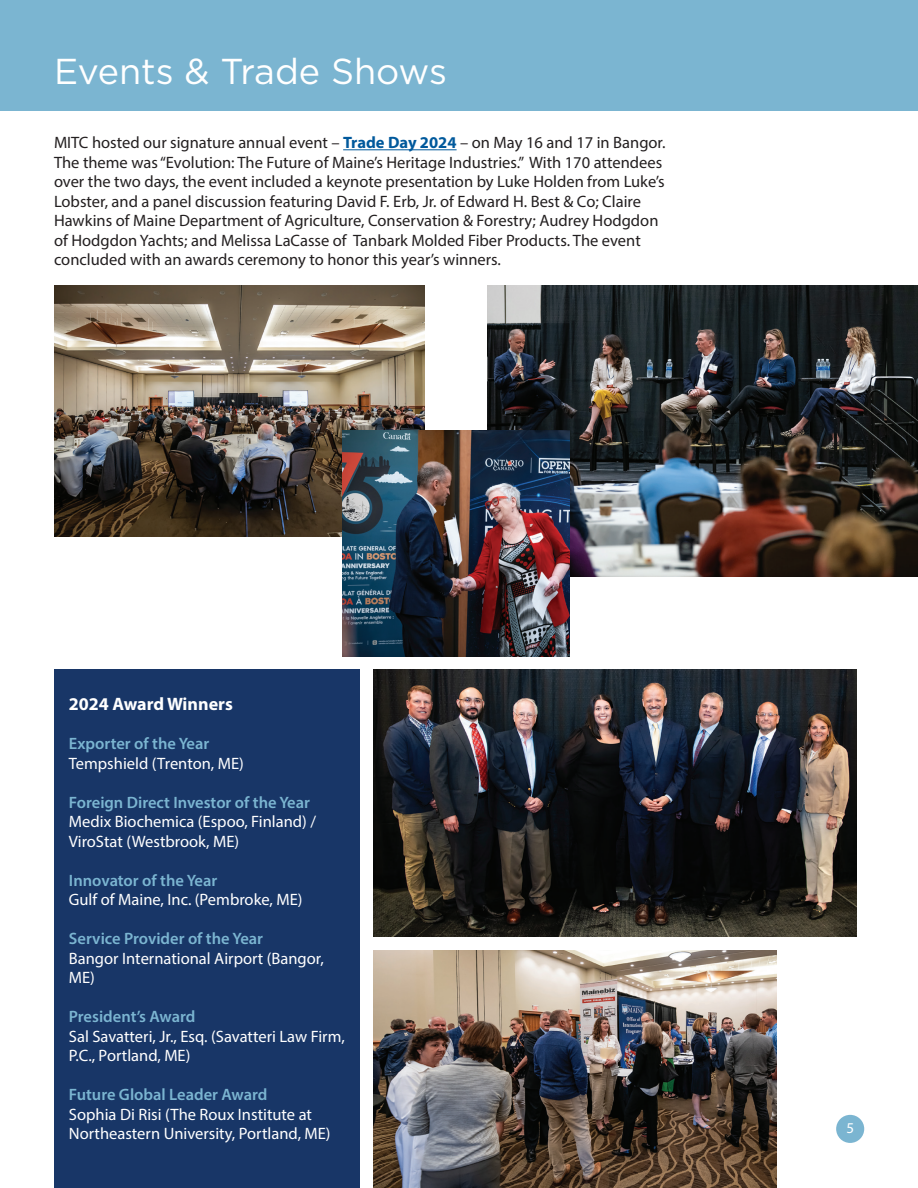
<style>
.page{position:relative;width:918px;height:1188px;background:#fff}
.page>*{position:absolute;margin:0;border:0;box-sizing:border-box;transform-origin:0 0}
.t1{font:36px "Gotham HTF";color:#fff}
.t2{font:700 18px "Myriad Pro";color:#fff}
.t3{font:16.5px/19.5px "Myriad Pro";color:#231f20}
.t4{font:16.5px/19.5px "Myriad Pro";color:#fff}
.t5{font:600 16.5px "Myriad Pro";color:#7bb5d1}
.t6{font:15px "Myriad Pro";color:#fff}
.s1{font-weight:700;color:#01599c}
</style>
<div class="page">
<div style="left:836px;top:1115px;width:28px;height:28px;background:#7bb5d1;border-radius:50%"></div>
<hr style="left:343px;top:149px;width:114px;height:1px;background:#01599c">
<div style="left:0;top:0;width:918px;height:110px;background:#7bb5d1"></div>
<div style="left:54px;top:669px;width:306px;height:519px;background:#183667"></div>
<img style="left:374px;top:669px;width:483px;height:268px">
<img style="left:374px;top:950px;width:403px;height:238px">
<img style="left:54px;top:285px;width:370px;height:251px">
<img style="left:487px;top:285px;width:431px;height:292px">
<img style="left:342px;top:431px;width:227px;height:226px">
<p class="t1" style="left:54px;top:52px;width:395px">Events &amp; Trade Shows</p>
<p class="t3" style="left:54px;top:133px;width:613px">MITC hosted our signature annual event – <span class="s1">Trade Day 2024</span> – on May 16 and 17 in Bangor.<br>The theme was “Evolution: The Future of Maine’s Heritage Industries.” With 170 attendees over the two days, the event included a keynote presentation by Luke Holden from Luke’s Lobster, and a panel discussion featuring David F. Erb, Jr. of Edward H. Best &amp; Co; Claire Hawkins of Maine Department of Agriculture, Conservation &amp; Forestry; Audrey Hodgdon of Hodgdon Yachts; and Melissa LaCasse of Tanbark Molded Fiber Products. The event concluded with an awards ceremony to honor this year’s winners.</p>
<p class="t2" style="left:69px;top:693px;width:165px">2024 Award Winners</p>
<p class="t5" style="left:69px;top:733px;width:142px">Exporter of the Year</p>
<p class="t4" style="left:69px;top:753px;width:177px">Tempshield (Trenton, ME)</p>
<p class="t5" style="left:69px;top:792px;width:243px">Foreign Direct Investor of the Year</p>
<p class="t4" style="left:69px;top:812px;width:249px">Medix Biochemica (Espoo, Finland) /<br>ViroStat (Westbrook, ME)</p>
<p class="t5" style="left:69px;top:870px;width:150px">Innovator of the Year</p>
<p class="t4" style="left:69px;top:890px;width:235px">Gulf of Maine, Inc. (Pembroke, ME)</p>
<p class="t5" style="left:69px;top:928px;width:196px">Service Provider of the Year</p>
<p class="t4" style="left:69px;top:948px;width:256px">Bangor International Airport (Bangor,<br>ME)</p>
<p class="t5" style="left:69px;top:1006px;width:128px">President’s Award</p>
<p class="t4" style="left:69px;top:1026px;width:278px">Sal Savatteri, Jr., Esq. (Savatteri Law Firm,<br>P.C., Portland, ME)</p>
<p class="t5" style="left:69px;top:1084px;width:200px">Future Global Leader Award</p>
<p class="t4" style="left:69px;top:1104px;width:263px">Sophia Di Risi (The Roux Institute at<br>Northeastern University, Portland, ME)</p>
<p class="t6" style="left:846px;top:1119px;width:9px">5</p>
</div>
